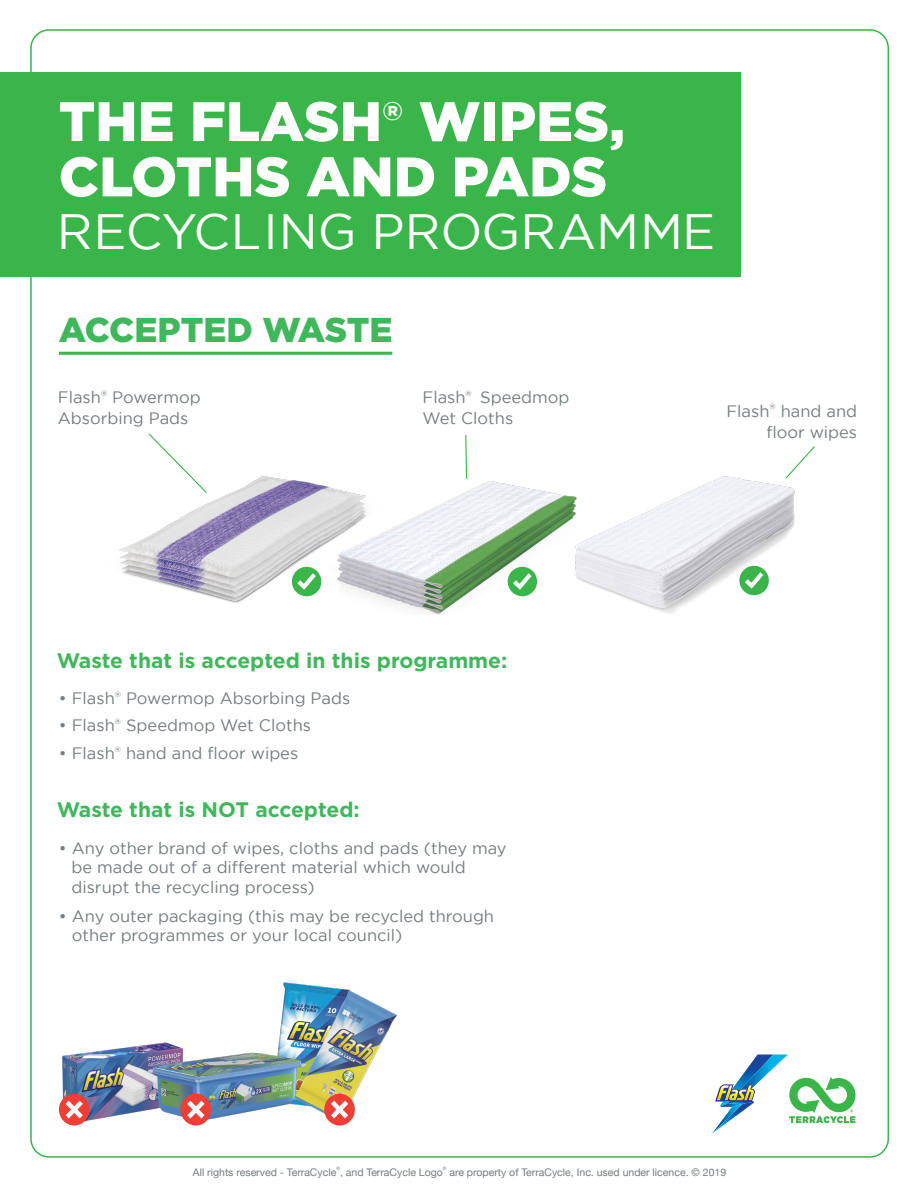
<style>
.page{position:relative;width:918px;height:1188px;background:#fff}
.page>*{position:absolute;margin:0;border:0;box-sizing:border-box;transform-origin:0 0}
.t1{font:900 55.5px/55.3px "Gotham";color:#fff}
.t2{font:49.5px "Gotham";color:#fff}
.t3{font:900 34.5px "Gotham";color:#40b75b}
.t4{font:700 21px "Gotham";color:#40b75b}
.t5{font:16.5px/19.5px "Gotham";color:#767c80}
.t6{font:10.5px "Helvetica Neue";color:#767c80}
.t7{font:4.5px "Helvetica Neue";color:#767c80}
</style>
<div class="page">
<div style="left:0;top:72px;width:741px;height:205px;background:#3ab54a"></div>
<svg style="left:148px;top:433px;width:22px;height:21px"></svg>
<svg style="left:465px;top:435px;width:2px;height:13px"></svg>
<svg style="left:787px;top:446px;width:28px;height:30px"></svg>
<img style="left:119px;top:454px;width:196px;height:149px">
<img style="left:577px;top:476px;width:218px;height:138px">
<img style="left:315px;top:448px;width:262px;height:166px">
<svg style="left:712px;top:1055px;width:144px;height:79px"></svg>
<div style="left:292px;top:567px;width:29px;height:29px;background:#3ab54a;border-radius:50%"></div>
<svg style="left:297px;top:573px;width:19px;height:17px"></svg>
<div style="left:508px;top:567px;width:29px;height:29px;background:#3ab54a;border-radius:50%"></div>
<svg style="left:513px;top:573px;width:19px;height:17px"></svg>
<div style="left:739px;top:566px;width:30px;height:29px;background:#3ab54a;border-radius:50%"></div>
<svg style="left:745px;top:572px;width:18px;height:17px"></svg>
<img style="left:58px;top:982px;width:339px;height:144px">
<div style="left:367px;top:1081px;width:39px;height:38px;background:#fff"></div>
<div style="left:59px;top:1094px;width:31px;height:31px;background:#ee3e35;border-radius:50%"></div>
<svg style="left:66px;top:1101px;width:17px;height:18px"></svg>
<div style="left:181px;top:1094px;width:30px;height:31px;background:#ee3e35;border-radius:50%"></div>
<svg style="left:187px;top:1101px;width:17px;height:18px"></svg>
<div style="left:324px;top:1094px;width:31px;height:31px;background:#ee3e35;border-radius:50%"></div>
<svg style="left:331px;top:1101px;width:17px;height:18px"></svg>
<hr style="left:59px;top:352px;width:333px;height:3px;background:#3ab54a">
<h1 class="t1" style="left:59px;top:92px;width:568px">THE FLASH<sup>®</sup> WIPES,<br>CLOTHS AND PADS</h1>
<h2 class="t2" style="left:57px;top:204px;width:660px">RECYCLING PROGRAMME</h2>
<h3 class="t3" style="left:59px;top:310px;width:335px">ACCEPTED WASTE</h3>
<p class="t5" style="left:58px;top:386px;width:145px;line-height:21px">Flash<sup>®</sup> Powermop<br>Absorbing Pads</p>
<p class="t5" style="left:423px;top:386px;width:148px;line-height:21px">Flash<sup>®</sup> Speedmop<br>Wet Cloths</p>
<p class="t4" style="left:57px;top:648px;width:452px">Waste that is accepted in this programme:</p>
<p class="t5" style="left:59px;top:688px;width:293px">• Flash<sup>®</sup> Powermop Absorbing Pads</p>
<p class="t5" style="left:59px;top:716px;width:254px">• Flash<sup>®</sup> Speedmop Wet Cloths</p>
<p class="t5" style="left:59px;top:743px;width:241px">• Flash<sup>®</sup> hand and floor wipes</p>
<p class="t4" style="left:57px;top:798px;width:304px">Waste that is NOT accepted:</p>
<p class="t5" style="left:71px;top:838px;width:437px;text-indent:-13px">• Any other brand of wipes, cloths and pads (they may be made out of a different material which would disrupt the recycling process)</p>
<p class="t5" style="left:72px;top:906px;width:424px;text-indent:-13px">• Any outer packaging (this may be recycled through other programmes or your local council)</p>
<p class="t5" style="left:726px;top:400px;width:132px;line-height:21px;text-align:right">Flash<sup>®</sup> hand and floor wipes</p>
<p class="t7" style="left:336px;top:1165px;width:5px">®</p>
<p class="t7" style="left:443px;top:1165px;width:5px">®</p>
<p class="t6" style="left:449px;top:1165px;width:278px">are property of TerraCycle, Inc. used under licence. © 2019</p>
<p class="t6" style="left:193px;top:1165px;width:251px">All rights reserved - TerraCycle , and TerraCycle Logo</p>
</div>
